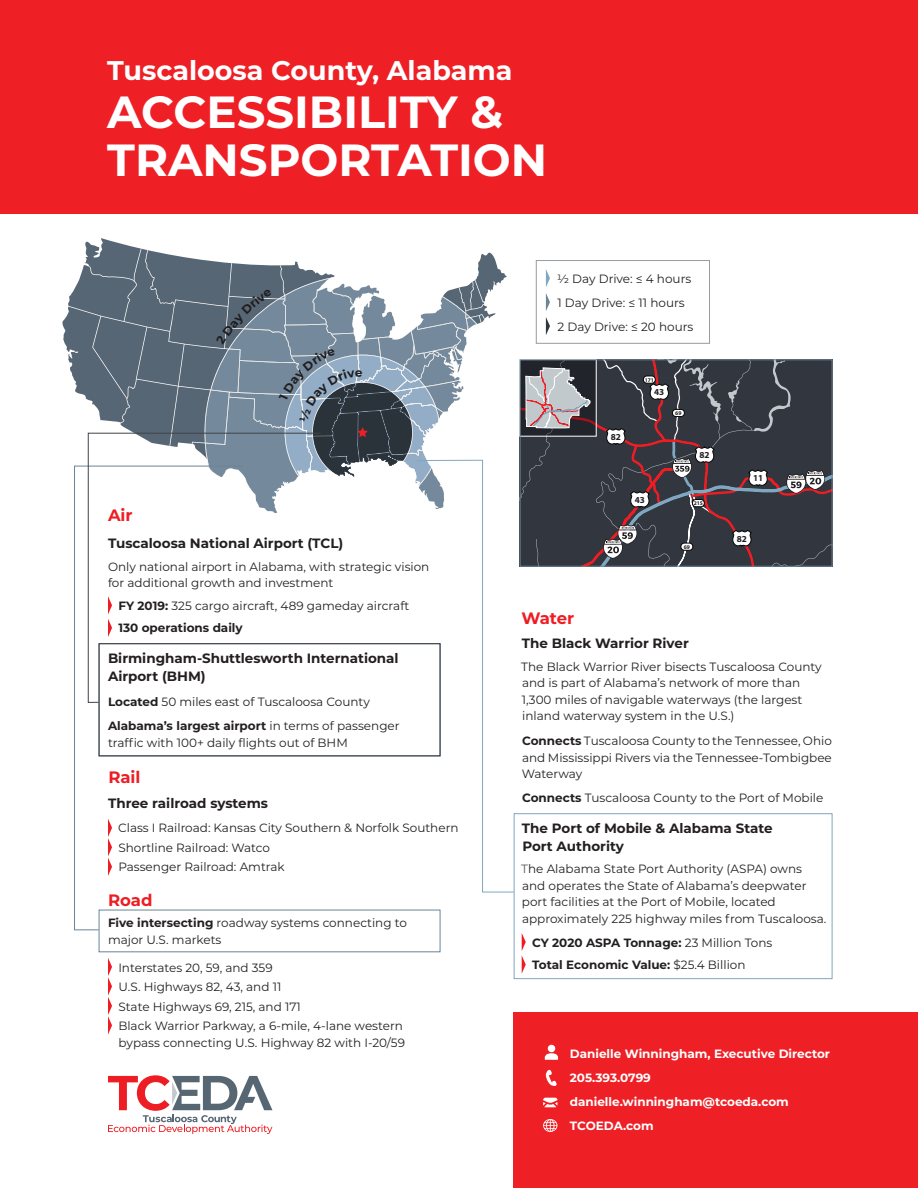
<style>
.page{position:relative;width:918px;height:1188px;background:#fff}
.page>*{position:absolute;margin:0;border:0;box-sizing:border-box;transform-origin:0 0}
.t1{font:700 45px/48px "Montserrat";color:#fff}
.t2{font:700 27px "Montserrat";color:#fff}
.t3{font:700 16.5px "Montserrat";color:#ee1d23}
.t4{font:700 13.5px/18px "Montserrat";color:#231f20}
.t5{font:12px/16.5px "Montserrat";color:#231f20}
.t6{font:700 12px/24px "Montserrat";color:#fff}
.t7{font:700 12px/22.5px "Montserrat";color:#231f20}
.t8{font:700 9.15px "Myriad Pro";color:#231f20}
.t9{font:700 5.7px "Myriad Pro";color:#231f20}
.t10{font:700 5.55px "Myriad Pro";color:#231f20}
.s1{font-weight:700}
.s2{color:#57585a}
.s3{font-weight:400}
</style>
<div class="page">
<svg style="left:62px;top:238px;width:443px;height:123px"></svg>
<svg style="left:69px;top:249px;width:398px;height:216px;fill:#576675"></svg>
<svg style="left:205px;top:275px;width:302px;height:157px;fill:#75899d"></svg>
<svg style="left:108px;top:1075px;width:164px;height:59px"></svg>
<div style="left:0;top:0;width:918px;height:214px;background:#ee2026"></div>
<div style="left:514px;top:1013px;width:404px;height:175px;background:#ee2026"></div>
<svg style="left:546px;top:1070px;width:11px;height:16px"></svg>
<svg style="left:543px;top:1098px;width:14px;height:9px"></svg>
<div style="left:548px;top:1045px;width:7px;height:7px;background:#fff;border-radius:50%"></div>
<svg style="left:545px;top:1053px;width:13px;height:7px"></svg>
<svg style="left:543px;top:1119px;width:14px;height:13px"></svg>
<svg style="left:522px;top:934px;width:4px;height:39px"></svg>
<svg style="left:74px;top:465px;width:170px;height:466px"></svg>
<div style="left:99px;top:910px;width:341px;height:42px;border:1px solid #6b8496"></div>
<svg style="left:108px;top:958px;width:4px;height:77px"></svg>
<svg style="left:108px;top:819px;width:4px;height:57px"></svg>
<svg style="left:88px;top:432px;width:191px;height:271px"></svg>
<svg style="left:546px;top:269px;width:4px;height:18px"></svg>
<svg style="left:546px;top:293px;width:4px;height:18px"></svg>
<svg style="left:546px;top:317px;width:4px;height:18px"></svg>
<svg style="left:216px;top:289px;width:56px;height:56px;background:#687887"></svg>
<svg style="left:279px;top:349px;width:553px;height:544px"></svg>
<h2 class="t2" style="left:107px;top:51px;width:407px">Tuscaloosa County, Alabama</h2>
<h1 class="t1" style="left:107px;top:86px;width:442px">ACCESSIBILITY &amp;<br>TRANSPORTATION</h1>
<p class="t5" style="left:557px;top:266px;width:138px;line-height:24px">½ Day Drive: ≤ 4 hours<br>1 Day Drive: ≤ 11 hours<br>2 Day Drive: ≤ 20 hours</p>
<p class="t10" style="left:645px;top:376px;width:11px">171</p>
<p class="t8" style="left:611px;top:431px;width:12px">82</p>
<p class="t8" style="left:654px;top:386px;width:12px">43</p>
<p class="t9" style="left:675px;top:409px;width:8px">69</p>
<p class="t8" style="left:700px;top:449px;width:12px">82</p>
<p class="t8" style="left:635px;top:494px;width:12px">43</p>
<p class="t10" style="left:694px;top:500px;width:11px">215</p>
<p class="t8" style="left:753px;top:472px;width:12px">11</p>
<h3 class="t3" style="left:108px;top:503px;width:26px">Air</h3>
<p class="t4" style="left:108px;top:534px;width:237px">Tuscaloosa National Airport (TCL)</p>
<p class="t5" style="left:108px;top:558px;width:323px">Only national airport in Alabama, with strategic vision for additional growth and investment</p>
<p class="t5" style="left:118px;top:594px;width:292px;line-height:22.5px"><span class="s1">FY 2019:</span> 325 cargo aircraft, 489 gameday aircraft<br><span class="s1">130 operations daily</span></p>
<p class="t4" style="left:108px;top:649px;width:292px">Birmingham-Shuttlesworth International<br>Airport (BHM)</p>
<p class="t5" style="left:108px;top:689px;width:293px;line-height:24.6px"><span class="s1">Located</span> 50 miles east of Tuscaloosa County<br><span class="s1">Alabama’s largest airport</span> in terms of passenger</p>
<p class="t5" style="left:108px;top:734px;width:241px">traffic with 100+ daily flights out of BHM</p>
<h3 class="t3" style="left:108px;top:765px;width:34px">Rail</h3>
<p class="t4" style="left:108px;top:793px;width:162px">Three railroad systems</p>
<p class="t5" style="left:118px;top:818px;width:342px;line-height:19.5px">Class I Railroad: Kansas City Southern &amp; Norfolk Southern<br>Shortline Railroad: Watco<br>Passenger Railroad: Amtrak</p>
<h3 class="t3" style="left:108px;top:888px;width:46px">Road</h3>
<p class="t5" style="left:108px;top:915px;width:300px"><span class="s1">Five intersecting</span> roadway systems connecting to major U.S. markets</p>
<p class="t5" style="left:118px;top:957px;width:286px;line-height:19.5px">Interstates 20, 59, and 359<br>U.S. Highways 82, 43, and 11<br>State Highways 69, 215, and 171<br>Black Warrior Parkway, a 6-mile, 4-lane western</p>
<p class="t5" style="left:119px;top:1034px;width:288px">bypass connecting U.S. Highway 82 with I-20/59</p>
<p class="t9" style="left:684px;top:543px;width:8px">69</p>
<p class="t8" style="left:737px;top:533px;width:12px">82</p>
<h3 class="t3" style="left:521px;top:606px;width:54px">Water</h3>
<p class="t4" style="left:522px;top:634px;width:169px">The Black Warrior River</p>
<p class="t5" style="left:521px;top:658px;width:302px">The Black Warrior River bisects Tuscaloosa County and is part of Alabama’s network of more than 1,300 miles of navigable waterways (the largest inland waterway system in the U.S.)</p>
<p class="t5" style="left:522px;top:732px;width:312px;text-align:justify"><span class="s1">Connects</span> Tuscaloosa County to the Tennessee, Ohio and Mississippi Rivers via the Tennessee-Tombigbee Waterway</p>
<p class="t5" style="left:522px;top:789px;width:303px"><span class="s1">Connects</span> Tuscaloosa County to the Port of Mobile</p>
<p class="t4" style="left:522px;top:818px;width:252px">The Port of Mobile &amp; Alabama State<br>Port Authority</p>
<p class="t5" style="left:521px;top:860px;width:307px"><span class="s2">T</span>he Alabama State Port Authority (ASPA) owns and operates the State of Alabama’s deepwater port facilities at the Port of Mobile, located approximately 225 highway miles from Tuscaloosa.</p>
<p class="t7" style="left:532px;top:931px;width:242px">CY 2020 ASPA Tonnage: <span class="s3">23 Million Tons<br></span>Total Economic Value: <span class="s3">$25.4 Billion</span></p>
<p class="t6" style="left:570px;top:1041px;width:262px">Danielle Winningham, Executive Director<br>205.393.0799 danielle.winningham@tcoeda.com<br>TCOEDA.com</p>
</div>
